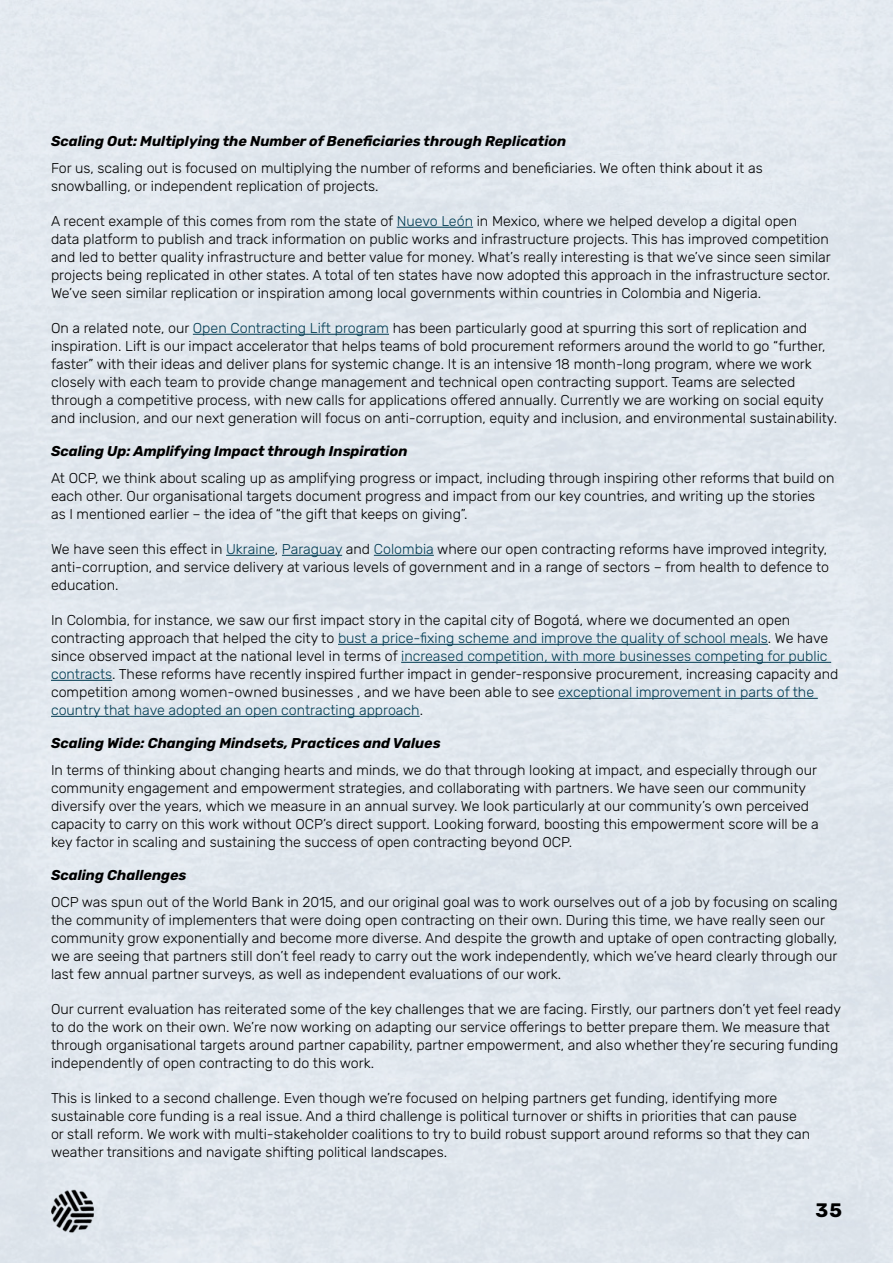
<style>
.page{position:relative;width:893px;height:1263px;background:#fff}
.page>*{position:absolute;margin:0;border:0;box-sizing:border-box;transform-origin:0 0}
.t1{font:700 19.5px "Rubik";color:#000}
.t2{font:300 14.25px/18px "Rubik";color:#000}
.t3{font:italic 700 14.25px "Rubik";color:#000}
.s1{color:#003b52}
</style>
<div class="page">
<hr style="left:397px;top:227px;width:76px;height:1px;background:#003b52">
<hr style="left:193px;top:334px;width:196px;height:1px;background:#003b52">
<hr style="left:226px;top:555px;width:49px;height:1px;background:#003b52">
<hr style="left:282px;top:555px;width:60px;height:1px;background:#003b52">
<hr style="left:374px;top:555px;width:60px;height:1px;background:#003b52">
<hr style="left:338px;top:644px;width:430px;height:1px;background:#003b52">
<hr style="left:401px;top:662px;width:430px;height:1px;background:#003b52">
<hr style="left:51px;top:680px;width:61px;height:1px;background:#003b52">
<hr style="left:558px;top:698px;width:260px;height:1px;background:#003b52">
<hr style="left:51px;top:716px;width:369px;height:1px;background:#003b52">
<img style="left:51px;top:1178px;width:43px;height:67px">
<p class="t3" style="left:51px;top:133px;width:517px">Scaling Out: Multiplying the Number of Beneficiaries through Replication</p>
<p class="t2" style="left:51px;top:159px;width:713px">For us, scaling out is focused on multiplying the number of reforms and beneficiaries. We often think about it as snowballing, or independent replication of projects.</p>
<p class="t2" style="left:51px;top:212px;width:781px">A recent example of this comes from rom the state of <span class="s1">Nuevo León</span> in Mexico, where we helped develop a digital open<br>data platform to publish and track information on public works and infrastructure projects. This has improved competition and led to better quality infrastructure and better value for money. What’s really interesting is that we’ve since seen similar projects being replicated in other states. A total of ten states have now adopted this approach in the infrastructure sector.<br>We’ve seen similar replication or inspiration among local governments within countries in Colombia and Nigeria.</p>
<p class="t2" style="left:51px;top:319px;width:787px">On a related note, our <span class="s1">Open Contracting Lift program</span> has been particularly good at spurring this sort of replication and inspiration. Lift is our impact accelerator that helps teams of bold procurement reformers around the world to go “further, faster” with their ideas and deliver plans for systemic change. It is an intensive 18 month-long program, where we work closely with each team to provide change management and technical open contracting support. Teams are selected through a competitive process, with new calls for applications offered annually. Currently we are working on social equity and inclusion, and our next generation will focus on anti-corruption, equity and inclusion, and environmental sustainability.</p>
<p class="t3" style="left:51px;top:443px;width:358px">Scaling Up: Amplifying Impact through Inspiration</p>
<p class="t2" style="left:51px;top:469px;width:785px">At OCP, we think about scaling up as amplifying progress or impact, including through inspiring other reforms that build on each other. Our organisational targets document progress and impact from our key countries, and writing up the stories<br>as I mentioned earlier – the idea of “the gift that keeps on giving”.</p>
<p class="t2" style="left:51px;top:540px;width:780px">We have seen this effect in <span class="s1">Ukraine</span>, <span class="s1">Paraguay</span> and <span class="s1">Colombia</span> where our open contracting reforms have improved integrity, anti-corruption, and service delivery at various levels of government and in a range of sectors – from health to defence to education.</p>
<p class="t2" style="left:51px;top:611px;width:789px">In Colombia, for instance, we saw our first impact story in the capital city of Bogotá, where we documented an open contracting approach that helped the city to <span class="s1">bust a price-fixing scheme and improve the quality of school meals</span>. We have since observed impact at the national level in terms of <span class="s1">increased competition, with more businesses competing for public contracts</span>. These reforms have recently inspired further impact in gender-responsive procurement, increasing capacity and competition among women-owned businesses , and we have been able to see <span class="s1">exceptional improvement in parts of the country that have adopted an open contracting approach</span>.</p>
<p class="t3" style="left:51px;top:735px;width:391px">Scaling Wide: Changing Mindsets, Practices and Values</p>
<p class="t2" style="left:51px;top:761px;width:769px">In terms of thinking about changing hearts and minds, we do that through looking at impact, and especially through our community engagement and empowerment strategies, and collaborating with partners. We have seen our community diversify over the years, which we measure in an annual survey. We look particularly at our community’s own perceived capacity to carry on this work without OCP’s direct support. Looking forward, boosting this empowerment score will be a key factor in scaling and sustaining the success of open contracting beyond OCP.</p>
<p class="t3" style="left:51px;top:867px;width:137px">Scaling Challenges</p>
<p class="t2" style="left:51px;top:893px;width:788px">OCP was spun out of the World Bank in 2015, and our original goal was to work ourselves out of a job by focusing on scaling the community of implementers that were doing open contracting on their own. During this time, we have really seen our community grow exponentially and become more diverse. And despite the growth and uptake of open contracting globally, we are seeing that partners still don’t feel ready to carry out the work independently, which we’ve heard clearly through our last few annual partner surveys, as well as independent evaluations of our work.</p>
<p class="t2" style="left:51px;top:1000px;width:791px">Our current evaluation has reiterated some of the key challenges that we are facing. Firstly, our partners don’t yet feel ready to do the work on their own. We’re now working on adapting our service offerings to better prepare them. We measure that through organisational targets around partner capability, partner empowerment, and also whether they’re securing funding independently of open contracting to do this work.</p>
<p class="t2" style="left:51px;top:1089px;width:761px">This is linked to a second challenge. Even though we’re focused on helping partners get funding, identifying more sustainable core funding is a real issue. And a third challenge is political turnover or shifts in priorities that can pause or stall reform. We work with multi-stakeholder coalitions to try to build robust support around reforms so that they can weather transitions and navigate shifting political landscapes.</p>
<h1 class="t1" style="left:815px;top:1199px;width:28px">35</h1>
</div>
